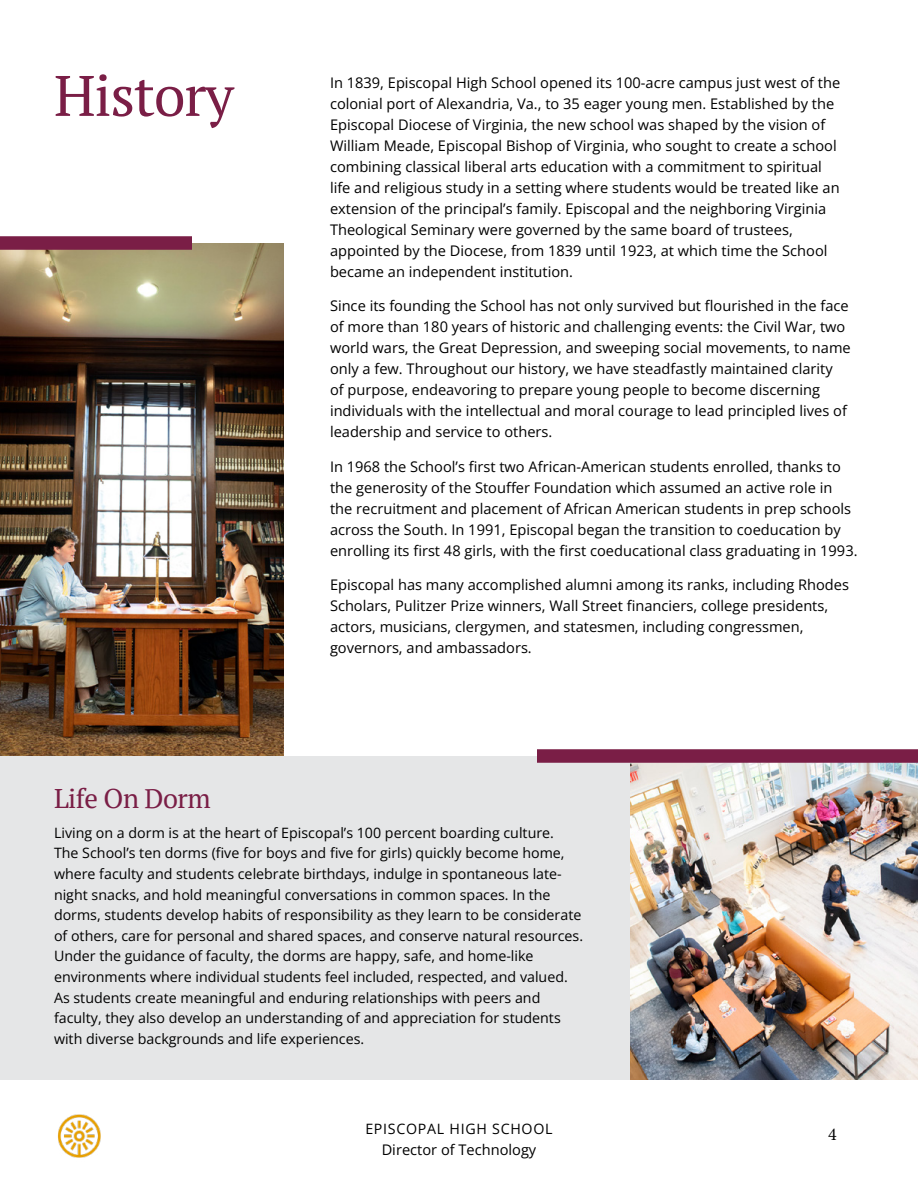
<style>
.page{position:relative;width:918px;height:1188px;background:#fff}
.page>*{position:absolute;margin:0;border:0;box-sizing:border-box;transform-origin:0 0}
.t1{font:57px "PT Serif";letter-spacing:-.02em;color:#7a1e46}
.t2{font:27px "PT Serif";letter-spacing:-.02em;color:#7a1e46}
.t3{font:18px "Minion Pro";color:#000}
.t4{font:14.7px/21px "Open Sans";color:#000}
.t5{font:14.25px/20.5px "Open Sans";color:#000}
.t6{font:14.25px "Open Sans";letter-spacing:.05em;color:#000}
</style>
<div class="page">
<img style="left:58px;top:1114px;width:43px;height:44px">
<div style="left:0;top:756px;width:918px;height:324px;background:#e5e6e7"></div>
<img style="left:631px;top:763px;width:287px;height:317px">
<div style="left:544px;top:749px;width:374px;height:14px;background:#7a1e46"></div>
<img style="left:0;top:243px;width:284px;height:513px">
<div style="left:0;top:236px;width:185px;height:14px;background:#7a1e46"></div>
<h1 class="t1" style="left:54px;top:59px;width:181px">History</h1>
<p class="t4" style="left:330px;top:71px;width:512px">In 1839, Episcopal High School opened its 100-acre campus just west of the colonial port of Alexandria, Va., to 35 eager young men. Established by the Episcopal Diocese of Virginia, the new school was shaped by the vision of William Meade, Episcopal Bishop of Virginia, who sought to create a school combining classical liberal arts education with a commitment to spiritual life and religious study in a setting where students would be treated like an extension of the principal’s family. Episcopal and the neighboring Virginia Theological Seminary were governed by the same board of trustees, appointed by the Diocese, from 1839 until 1923, at which time the School became an independent institution.</p>
<p class="t4" style="left:330px;top:295px;width:522px">Since its founding the School has not only survived but flourished in the face of more than 180 years of historic and challenging events: the Civil War, two world wars, the Great Depression, and sweeping social movements, to name only a few. Throughout our history, we have steadfastly maintained clarity<br>of purpose, endeavoring to prepare young people to become discerning individuals with the intellectual and moral courage to lead principled lives of leadership and service to others.</p>
<p class="t4" style="left:330px;top:455px;width:529px">In 1968 the School’s first two African-American students enrolled, thanks to the generosity of the Stouffer Foundation which assumed an active role in the recruitment and placement of African American students in prep schools across the South. In 1991, Episcopal began the transition to coeducation by enrolling its first 48 girls, with the first coeducational class graduating in 1993.</p>
<p class="t4" style="left:330px;top:574px;width:521px">Episcopal has many accomplished alumni among its ranks, including Rhodes Scholars, Pulitzer Prize winners, Wall Street financiers, college presidents, actors, musicians, clergymen, and statesmen, including congressmen, governors, and ambassadors.</p>
<h2 class="t2" style="left:54px;top:781px;width:158px">Life On Dorm</h2>
<p class="t5" style="left:54px;top:822px;width:531px">Living on a dorm is at the heart of Episcopal’s 100 percent boarding culture.<br>The School’s ten dorms (five for boys and five for girls) quickly become home, where faculty and students celebrate birthdays, indulge in spontaneous late&shy;night snacks, and hold meaningful conversations in common spaces. In the dorms, students develop habits of responsibility as they learn to be considerate of others, care for personal and shared spaces, and conserve natural resources.<br>Under the guidance of faculty, the dorms are happy, safe, and home-like environments where individual students feel included, respected, and valued.<br>As students create meaningful and enduring relationships with peers and faculty, they also develop an understanding of and appreciation for students with diverse backgrounds and life experiences.</p>
<p class="t6" style="left:365px;top:1119px;width:189px">EPISCOPAL HIGH SCHOOL</p>
<p class="t4" style="left:382px;top:1139px;width:156px">Director of Technology</p>
<p class="t3" style="left:828px;top:1122px;width:10px">4</p>
</div>
